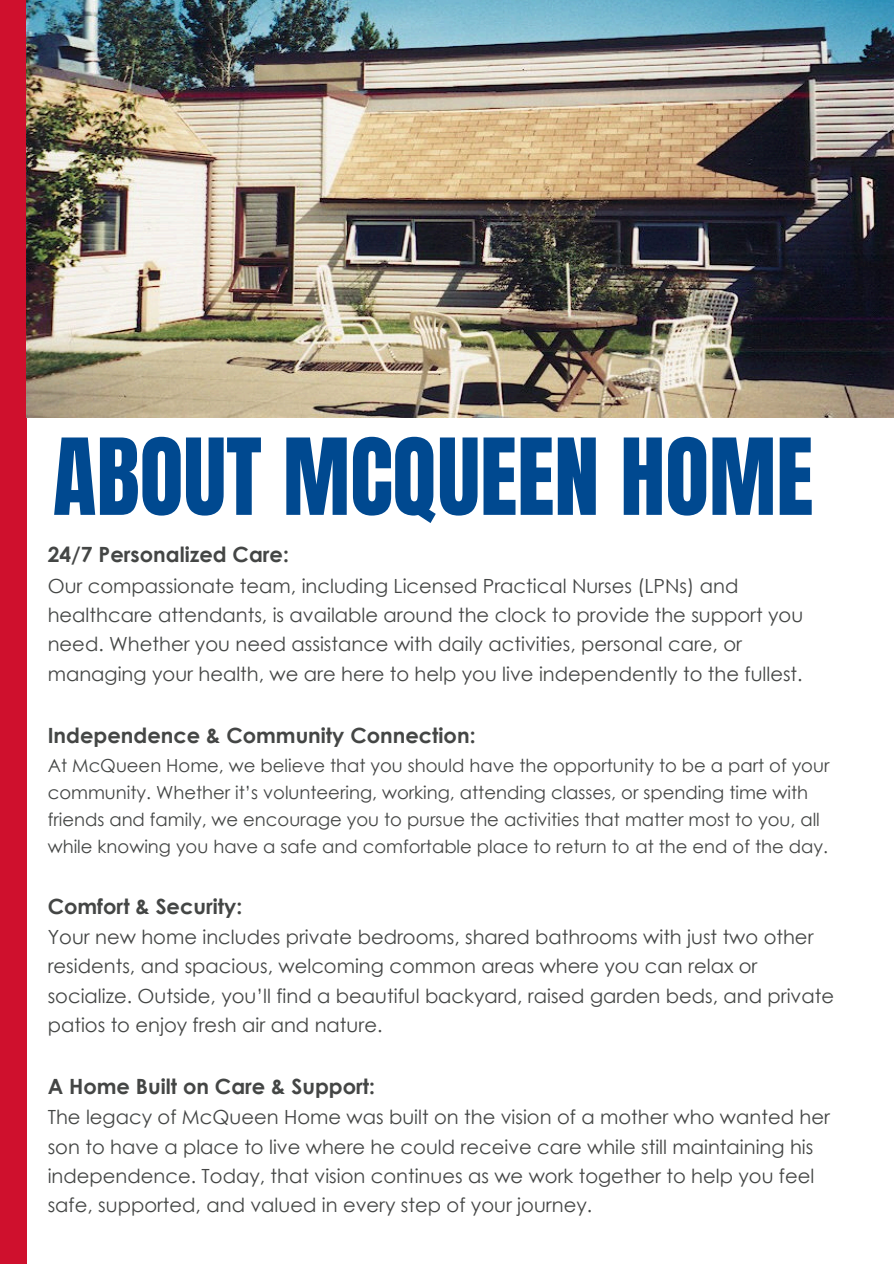
<style>
.page{position:relative;width:894px;height:1264px;background:#fff}
.page>*{position:absolute;margin:0;border:0;box-sizing:border-box;transform-origin:0 0}
.t1{font:90px "Anton";color:#004990}
.t2{font:700 21px "Century Gothic";color:#444645}
.t3{font:19.5px/29.2px "Century Gothic";color:#444645}
.t4{font:18px/27px "Century Gothic";color:#444645}
</style>
<div class="page">
<div style="left:0;top:0;width:26px;height:1263px;background:#cf102d"></div>
<img style="left:26px;top:0;width:867px;height:417px">
<p class="t1" style="left:53px;top:412px;width:761px">ABOUT MCQUEEN HOME</p>
<p class="t2" style="left:48px;top:541px;width:243px">24/7 Personalized Care:</p>
<h1 class="t3" style="left:48px;top:570px;width:756px">Our compassionate team, including Licensed Practical Nurses (LPNs) and healthcare attendants, is available around the clock to provide the support you need. Whether you need assistance with daily activities, personal care, or managing your health, we are here to help you live independently to the fullest.</h1>
<p class="t2" style="left:48px;top:721px;width:429px">Independence &amp; Community Connection:</p>
<p class="t4" style="left:48px;top:751px;width:783px">At McQueen Home, we believe that you should have the opportunity to be a part of your community. Whether it’s volunteering, working, attending classes, or spending time with friends and family, we encourage you to pursue the activities that matter most to you, all while knowing you have a safe and comfortable place to return to at the end of the day.</p>
<p class="t2" style="left:48px;top:892px;width:196px">Comfort &amp; Security:</p>
<p class="t3" style="left:48px;top:921px;width:787px">Your new home includes private bedrooms, shared bathrooms with just two other residents, and spacious, welcoming common areas where you can relax or socialize. Outside, you’ll find a beautiful backyard, raised garden beds, and private patios to enjoy fresh air and nature.</p>
<p class="t2" style="left:48px;top:1072px;width:329px">A Home Built on Care &amp; Support:</p>
<p class="t3" style="left:48px;top:1101px;width:783px">The legacy of McQueen Home was built on the vision of a mother who wanted her son to have a place to live where he could receive care while still maintaining his independence. Today, that vision continues as we work together to help you feel safe, supported, and valued in every step of your journey.</p>
</div>
